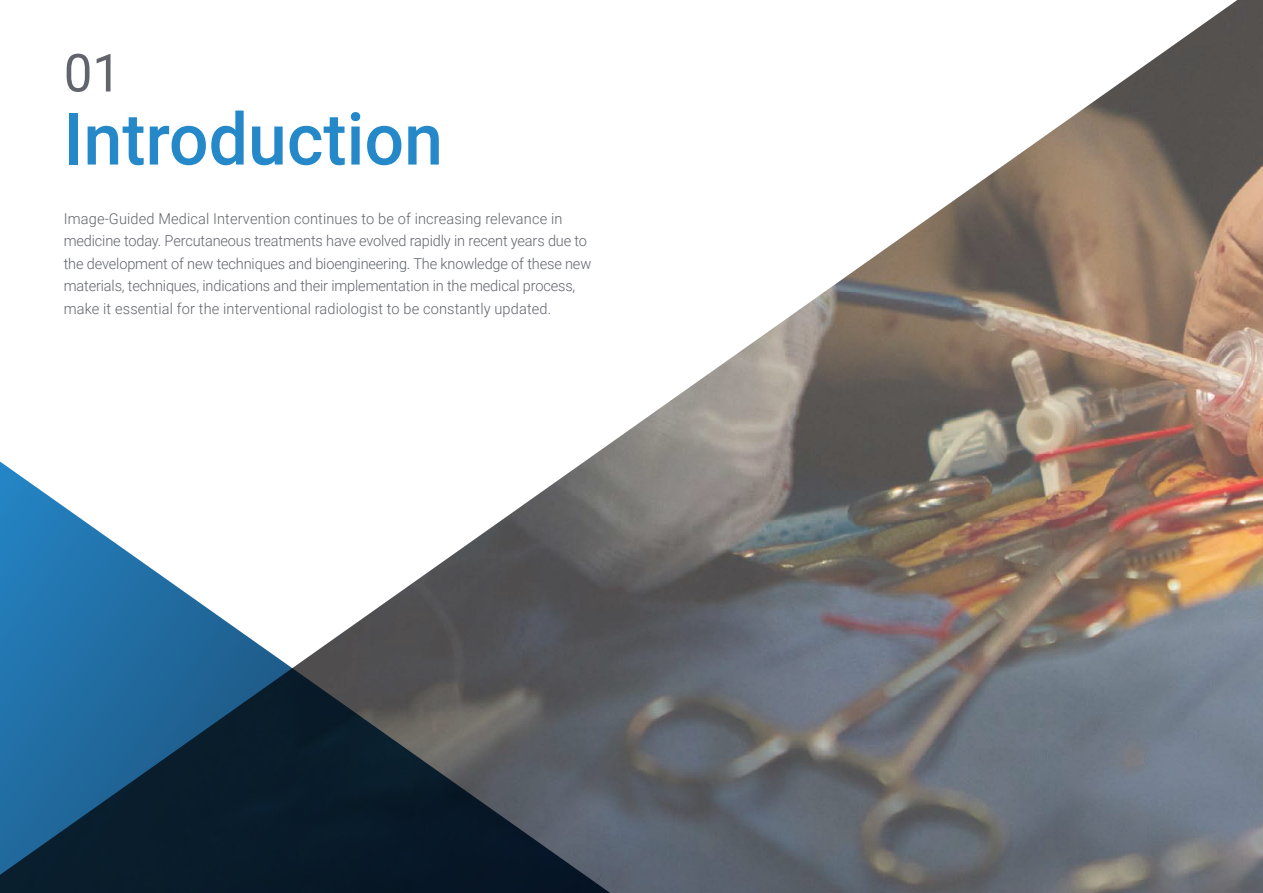
<style>
.page{position:relative;width:1263px;height:893px;background:#fff}
.page>*{position:absolute;margin:0;border:0;box-sizing:border-box;transform-origin:0 0}
.t1{font:500 72px "Roboto";color:#2488c9}
.t2{font:52.5px "Roboto";color:#61646a}
.t3{font:300 15px/22.5px "Roboto";letter-spacing:-.01em;color:#61646a}
</style>
<div class="page">
<img style="left:606px;top:0;width:657px;height:893px">
<svg style="left:0;top:446px;width:640px;height:447px"></svg>
<h2 class="t2" style="left:64px;top:36px;width:59px">01</h2>
<h1 class="t1" style="left:64px;top:89px;width:381px">Introduction</h1>
<p class="t3" style="left:64px;top:207px;width:529px">Image-Guided Medical Intervention continues to be of increasing relevance in medicine today. Percutaneous treatments have evolved rapidly in recent years due to the development of new techniques and bioengineering. The knowledge of these new materials, techniques, indications and their implementation in the medical process, make it essential for the interventional radiologist to be constantly updated.</p>
</div>
